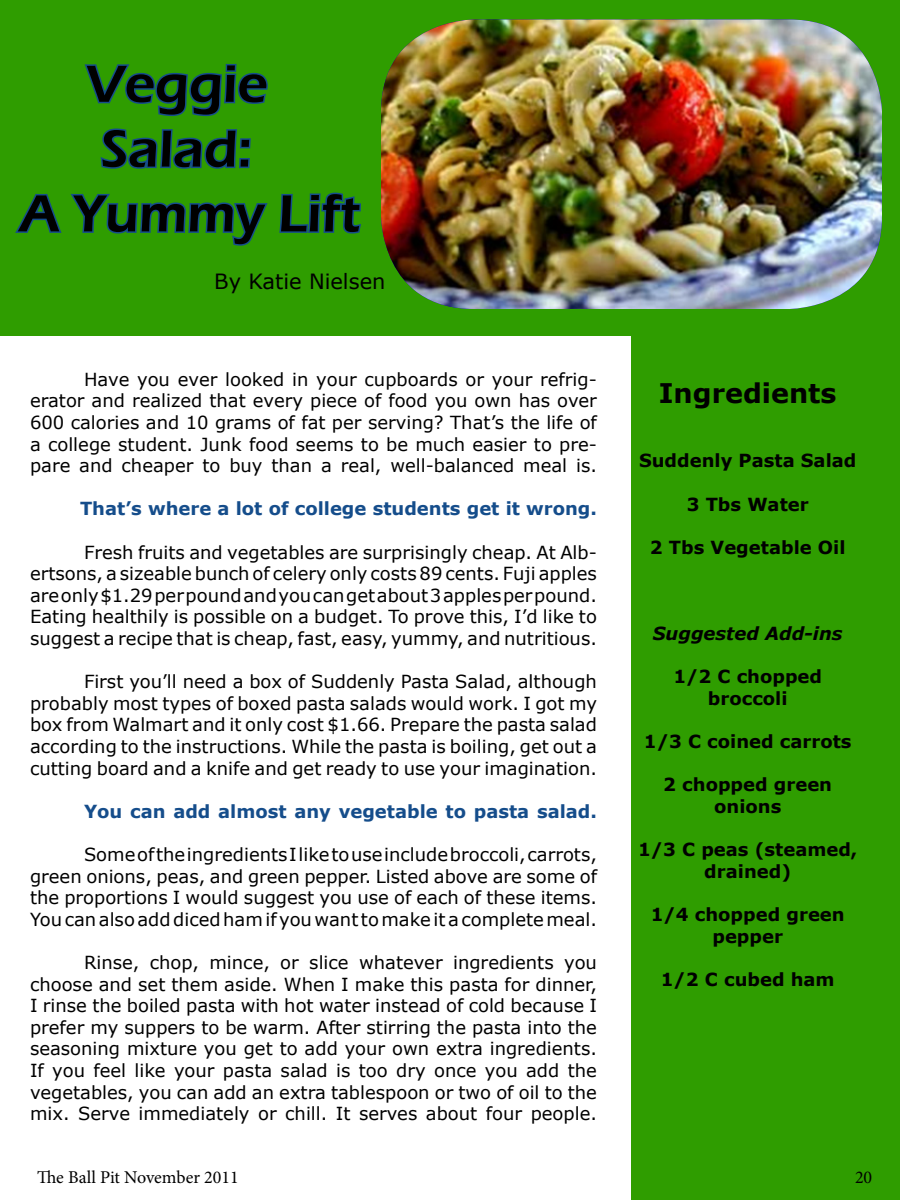
<style>
.page{position:relative;width:900px;height:1200px;background:#fff}
.page>*{position:absolute;margin:0;border:0;box-sizing:border-box;transform-origin:0 0}
.t1{font:600 54px "Eras ITC";color:#000}
.t2{font:700 27px "Verdana";color:#000}
.t3{font:21px "Verdana";color:#000}
.t4{font:18px/21.6px "Verdana";color:#000;text-align:justify}
.t5{font:700 18px/21.6px "Verdana";color:#000;text-align:center}
.t6{font:700 18px "Verdana";color:#154d8b}
.t7{font:18px "Minion Pro";color:#000}
.t8{font:italic 700 18px "Verdana";color:#000}
</style>
<div class="page">
<div style="left:632px;top:324px;width:238px;height:876px;background:#2f9d00"></div>
<div style="left:0;top:0;width:900px;height:336px;background:#2f9d00"></div>
<svg style="left:15px;top:63px;width:253px;height:183px"></svg>
<svg style="left:279px;top:192px;width:82px;height:42px"></svg>
<div style="left:870px;top:324px;width:30px;height:876px;background:#2f9d00"></div>
<img style="left:381px;top:20px;width:501px;height:289px">
<p class="t1" style="left:86px;top:53px;width:183px">Veggie</p>
<p class="t1" style="left:101px;top:118px;width:152px">Salad:</p>
<p class="t1" style="left:19px;top:183px;width:342px">A Yummy Lift</p>
<p class="t3" style="left:214px;top:268px;width:173px">By Katie Nielsen</p>
<p class="t4" style="left:30px;top:368px;width:569px;text-indent:54px">Have you ever looked in your cupboards or your refrig&shy;erator and realized that every piece of food you own has over 600 calories and 10 grams of fat per serving? That’s the life of a college student. Junk food seems to be much easier to pre&shy;pare and cheaper to buy than a real, well-balanced meal is.</p>
<p class="t6" style="left:80px;top:497px;width:518px">That’s where a lot of college students get it wrong.</p>
<p class="t4" style="left:30px;top:541px;width:568px;text-indent:54px">Fresh fruits and vegetables are surprisingly cheap. At Alb&shy;ertsons, a sizeable bunch of celery only costs 89 cents. Fuji apples are only $1.29 per pound and you can get about 3 apples per pound.<br>Eating healthily is possible on a budget. To prove this, I’d like to suggest a recipe that is cheap, fast, easy, yummy, and nutritious.</p>
<p class="t4" style="left:30px;top:670px;width:569px;text-indent:54px">First you’ll need a box of Suddenly Pasta Salad, although probably most types of boxed pasta salads would work. I got my box from Walmart and it only cost $1.66. Prepare the pasta salad according to the instructions. While the pasta is boiling, get out a cutting board and a knife and get ready to use your imagination.</p>
<p class="t6" style="left:84px;top:800px;width:514px">You can add almost any vegetable to pasta salad.</p>
<p class="t4" style="left:30px;top:843px;width:569px;text-indent:54px">Some of the ingredients I like to use include broccoli, carrots, green onions, peas, and green pepper. Listed above are some of the proportions I would suggest you use of each of these items.<br>You can also add diced ham if you want to make it a complete meal.</p>
<p class="t4" style="left:30px;top:951px;width:569px;text-indent:54px">Rinse, chop, mince, or slice whatever ingredients you choose and set them aside. When I make this pasta for dinner, I rinse the boiled pasta with hot water instead of cold because I prefer my suppers to be warm. After stirring the pasta into the seasoning mixture you get to add your own extra ingredients.<br>If you feel like your pasta salad is too dry once you add the vegetables, you can add an extra tablespoon or two of oil to the mix. Serve immediately or chill. It serves about four people.</p>
<p class="t2" style="left:659px;top:376px;width:179px">Ingredients</p>
<p class="t5" style="left:639px;top:449px;width:219px">Suddenly Pasta Salad</p>
<p class="t5" style="left:687px;top:493px;width:124px">3 Tbs Water</p>
<p class="t5" style="left:650px;top:536px;width:197px">2 Tbs Vegetable Oil</p>
<p class="t8" style="left:653px;top:622px;width:191px">Suggested Add-ins</p>
<p class="t5" style="left:673px;top:665px;width:150px">1/2 C chopped</p>
<p class="t5" style="left:708px;top:687px;width:81px">broccoli</p>
<p class="t5" style="left:644px;top:730px;width:209px">1/3 C coined carrots</p>
<p class="t5" style="left:663px;top:773px;width:170px">2 chopped green</p>
<p class="t5" style="left:714px;top:795px;width:69px">onions</p>
<p class="t5" style="left:638px;top:838px;width:221px">1/3 C peas (steamed, drained)</p>
<p class="t5" style="left:651px;top:903px;width:196px">1/4 chopped green</p>
<p class="t5" style="left:712px;top:925px;width:72px">pepper</p>
<p class="t5" style="left:661px;top:968px;width:175px">1/2 C cubed ham</p>
<p class="t7" style="left:37px;top:1165px;width:203px">The Ball Pit November 2011</p>
<p class="t7" style="left:840px;top:1165px;width:34px">2020</p>
</div>
